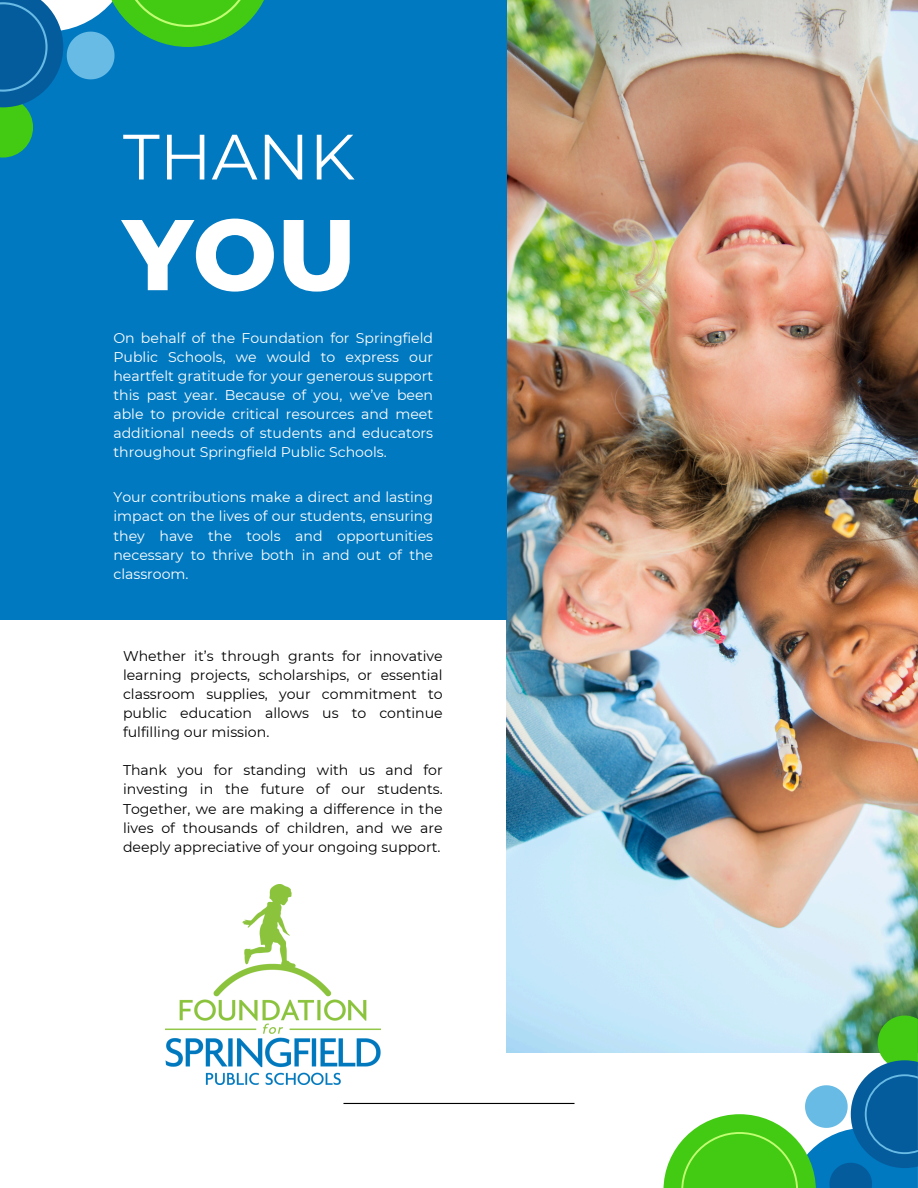
<style>
.page{position:relative;width:918px;height:1188px;background:#fff}
.page>*{position:absolute;margin:0;border:0;box-sizing:border-box;transform-origin:0 0}
.t1{font:800 100.2px "Montserrat";color:#fff}
.t2{font:63.9px "Montserrat";color:#fff}
.t3{font:14.1px/19px "Montserrat";color:#fff;text-align:justify}
.t4{font:14.1px/19px "Montserrat";color:#000;text-align:justify}
</style>
<div class="page">
<img style="left:506px;top:0;width:412px;height:1053px">
<div style="left:0;top:0;width:506px;height:620px;background:#0079c1"></div>
<hr style="left:343px;top:1103px;width:232px;height:1px;background:#000">
<svg style="left:0;top:0;width:264px;height:157px"></svg>
<svg style="left:664px;top:1016px;width:254px;height:172px"></svg>
<img style="left:166px;top:885px;width:215px;height:200px">
<p class="t2" style="left:123px;top:118px;width:233px">THANK</p>
<h1 class="t1" style="left:123px;top:193px;width:235px">YOU</h1>
<p class="t3" style="left:113px;top:328px;width:321px">On behalf of the Foundation for Springfield Public Schools, we would to express our heartfelt gratitude for your generous support this past year. Because of you, we’ve been able to provide critical resources and meet additional needs of students and educators throughout Springfield Public Schools.</p>
<p class="t3" style="left:113px;top:488px;width:321px">Your contributions make a direct and lasting impact on the lives of our students, ensuring they have the tools and opportunities necessary to thrive both in and out of the classroom.</p>
<p class="t4" style="left:123px;top:647px;width:321px">Whether it’s through grants for innovative learning projects, scholarships, or essential classroom supplies, your commitment to public education allows us to continue fulfilling our mission.</p>
<p class="t4" style="left:123px;top:761px;width:321px">Thank you for standing with us and for investing in the future of our students.<br>Together, we are making a difference in the lives of thousands of children, and we are deeply appreciative of your ongoing support.</p>
</div>
